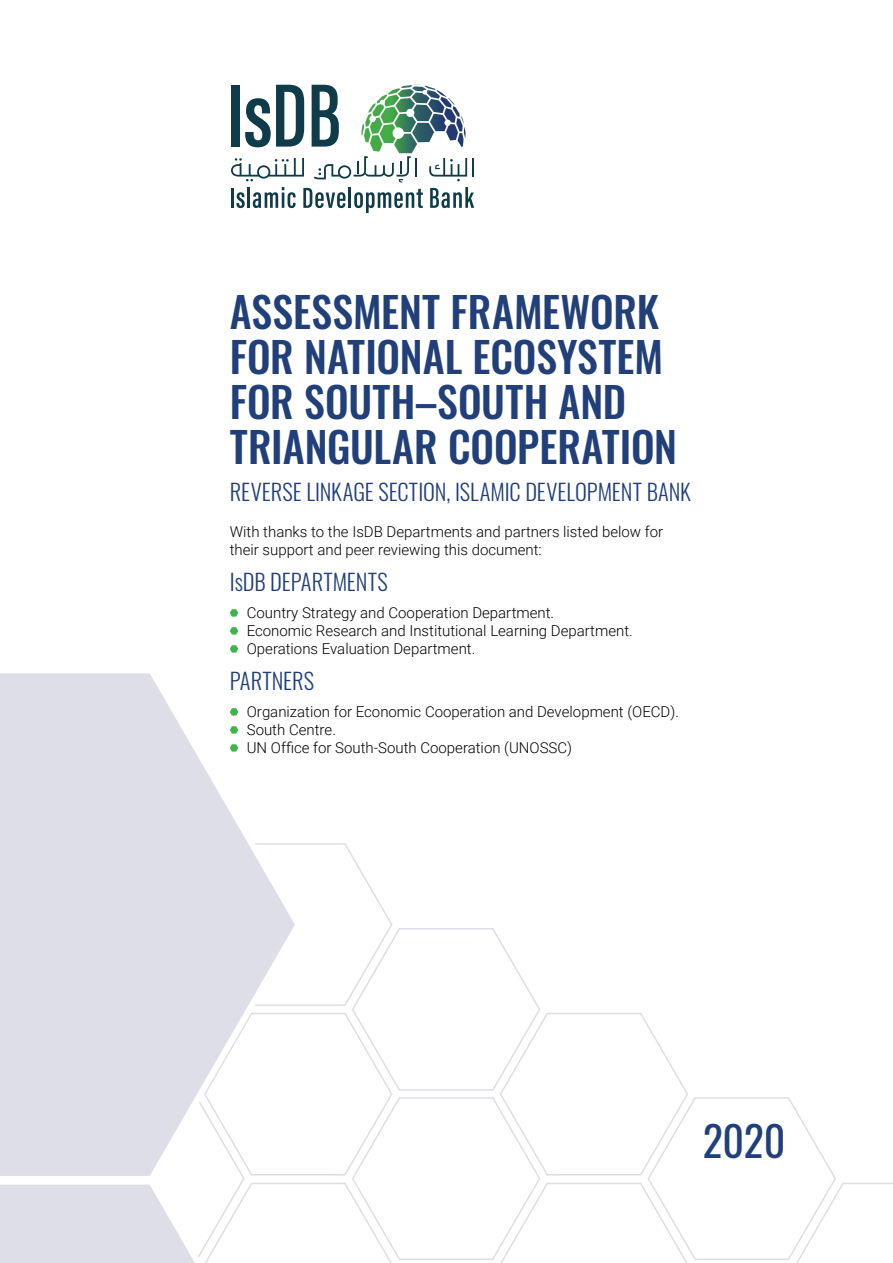
<style>
.page{position:relative;width:893px;height:1263px;background:#fff}
.page>*{position:absolute;margin:0;border:0;box-sizing:border-box;transform-origin:0 0}
.t1{font:500 42px/45px "Oswald";color:#213f79}
.t2{font:42px "Oswald";color:#213f79}
.t3{font:300 22.5px "Oswald";color:#213f79}
.t4{font:300 15px/18px "Roboto";color:#000}
</style>
<div class="page">
<svg style="left:231px;top:84px;width:243px;height:129px"></svg>
<svg style="left:230px;top:609px;width:8px;height:8px"></svg>
<svg style="left:230px;top:627px;width:8px;height:8px"></svg>
<svg style="left:230px;top:645px;width:8px;height:8px"></svg>
<svg style="left:0;top:843px;width:893px;height:420px"></svg>
<svg style="left:0;top:673px;width:307px;height:514px"></svg>
<h1 class="t1" style="left:230px;top:292px;width:449px">ASSESSMENT FRAMEWORK<br>FOR NATIONAL ECOSYSTEM<br>FOR SOUTH–SOUTH AND<br>TRIANGULAR COOPERATION</h1>
<h2 class="t3" style="left:230px;top:472px;width:463px">REVERSE LINKAGE SECTION, ISLAMIC DEVELOPMENT BANK</h2>
<p class="t4" style="left:230px;top:522px;width:435px">With thanks to the IsDB Departments and partners listed below for their support and peer reviewing this document:</p>
<h2 class="t3" style="left:230px;top:562px;width:159px">IsDB DEPARTMENTS</h2>
<p class="t4" style="left:247px;top:603px;width:387px">Country Strategy and Cooperation Department.<br>Economic Research and Institutional Learning Department.<br>Operations Evaluation Department.</p>
<h2 class="t3" style="left:230px;top:661px;width:86px">PARTNERS</h2>
<p class="t4" style="left:247px;top:702px;width:434px">Organization for Economic Cooperation and Development (OECD).<br>South Centre.<br>UN Office for South-South Cooperation (UNOSSC)</p>
<h1 class="t2" style="left:703px;top:1104px;width:84px">2020</h1>
</div>
